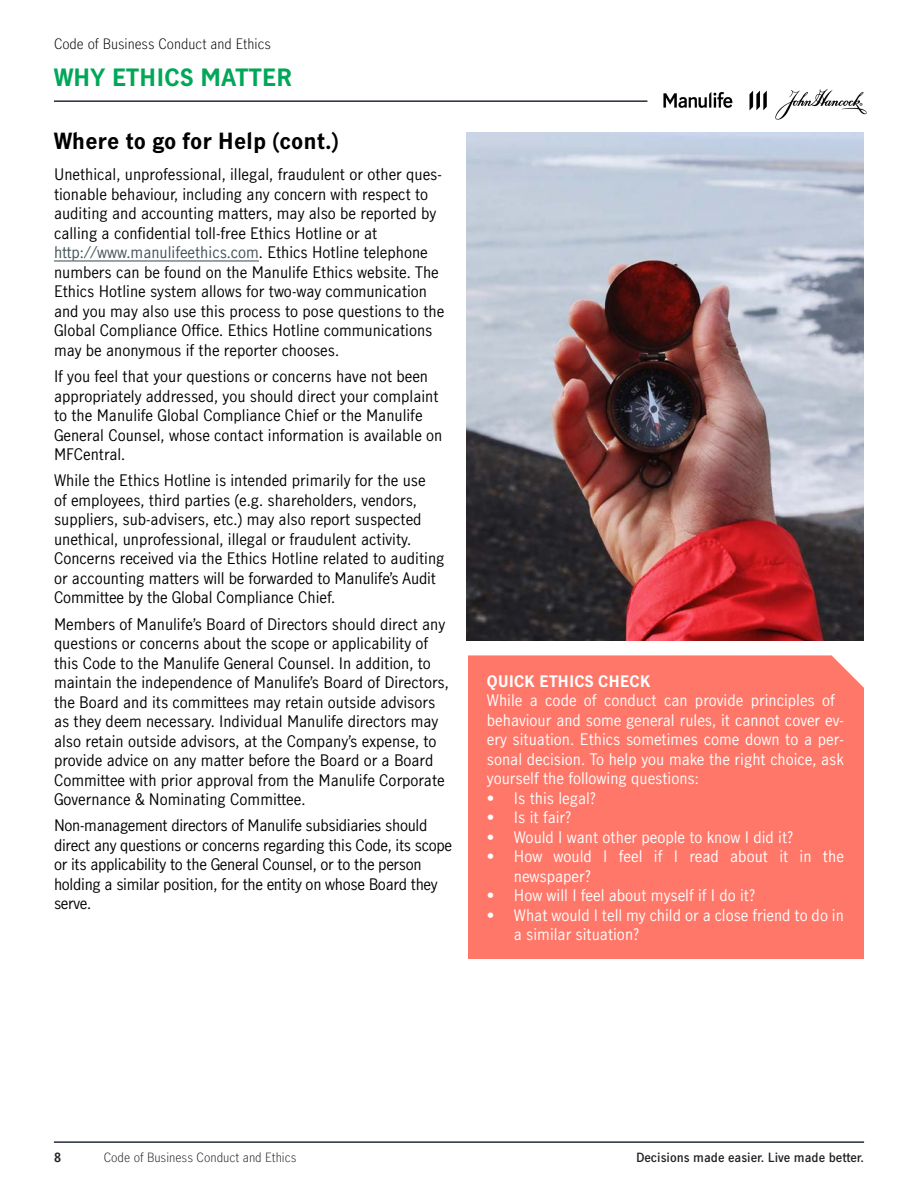
<style>
.page{position:relative;width:918px;height:1188px;background:#fff}
.page>*{position:absolute;margin:0;border:0;box-sizing:border-box;transform-origin:0 0}
.Title_Subheading{font:700 22.5px "Manulife JH Sans";color:#00a758}
.Topic_Header{font:700 21px "Manulife JH Sans";color:#000}
.Body_of_text{font:15px/19.5px "Manulife JH Sans";color:#000}
.Body_of_text-2{font:15px/19.5px "Manulife JH Sans";color:#fff}
.Body_of_text-3{font:15px/19.5px "Manulife JH Sans";letter-spacing:-.02em;color:#000}
.Body_of_text-4{font:700 15px "Manulife JH Sans";color:#fff}
.t1{font:300 13.5px "Manulife JH Sans";color:#000}
.t2{font:700 condensed 13.5px "Frutiger LT";color:#231f20}
.t3{font:600 12px "Manulife JH Sans";color:#231f20}
.t4{font:300 12px "Manulife JH Sans";color:#231f20}
.s1{color:#405053}
</style>
<div class="page">
<hr style="left:54px;top:100px;width:593px;height:2px;background:#242b3e">
<hr style="left:54px;top:1141px;width:810px;height:2px;background:#242b3e">
<img style="left:663px;top:89px;width:204px;height:31px">
<div style="left:468px;top:655px;width:396px;height:304px;background:#ff7769"></div>
<hr style="left:54px;top:260px;width:205px;height:1px;background:#405053">
<img style="left:466px;top:132px;width:397px;height:509px">
<p class="t1" style="left:54px;top:34px;width:218px">Code of Business Conduct and Ethics</p>
<p class="Title_Subheading" style="left:54px;top:61px;width:240px">WHY ETHICS MATTER</p>
<p class="Topic_Header" style="left:54px;top:126px;width:286px">Where to go for Help (cont.)</p>
<p class="Body_of_text" style="left:54px;top:164px;width:392px">Unethical, unprofessional, illegal, fraudulent or other ques&shy;tionable behaviour, including any concern with respect to auditing and accounting matters, may also be reported by calling a confidential toll-free Ethics Hotline or at <span class="s1">http://www.manulifeethics.com</span>. Ethics Hotline telephone numbers can be found on the Manulife Ethics website. The Ethics Hotline system allows for two-way communication and you may also use this process to pose questions to the Global Compliance Office. Ethics Hotline communications may be anonymous if the reporter chooses.</p>
<p class="Body_of_text" style="left:54px;top:366px;width:390px">If you feel that your questions or concerns have not been appropriately addressed, you should direct your complaint to the Manulife Global Compliance Chief or the Manulife General Counsel, whose contact information is available on MFCentral.</p>
<p class="Body_of_text" style="left:54px;top:470px;width:392px">While the Ethics Hotline is intended primarily for the use<br>of employees, third parties (e.g. shareholders, vendors, suppliers, sub-advisers, etc.) may also report suspected unethical, unprofessional, illegal or fraudulent activity.<br>Concerns received via the Ethics Hotline related to auditing or accounting matters will be forwarded to Manulife’s Audit Committee by the Global Compliance Chief.</p>
<p class="Body_of_text" style="left:54px;top:613px;width:396px">Members of Manulife’s Board of Directors should direct any questions or concerns about the scope or applicability of this Code to the Manulife General Counsel. In addition, to maintain the independence of Manulife’s Board of Directors, the Board and its committees may retain outside advisors as they deem necessary. Individual Manulife directors may also retain outside advisors, at the Company’s expense, to provide advice on any matter before the Board or a Board Committee with prior approval from the Manulife Corporate Governance &amp; Nominating Committee.</p>
<p class="Body_of_text-3" style="left:54px;top:815px;width:400px">Non-management directors of Manulife subsidiaries should direct any questions or concerns regarding this Code, its scope or its applicability to the General Counsel, or to the person holding a similar position, for the entity on whose Board they serve.</p>
<p class="Body_of_text-4" style="left:487px;top:670px;width:165px">QUICK ETHICS CHECK</p>
<p class="Body_of_text-2" style="left:487px;top:690px;width:358px">While a code of conduct can provide principles of behaviour and some general rules, it cannot cover ev&shy;ery situation. Ethics sometimes come down to a per&shy;sonal decision. To help you make the right choice, ask yourself the following questions:</p>
<p class="Body_of_text-2" style="left:487px;top:787px;width:111px">• Is this legal?</p>
<p class="Body_of_text-2" style="left:487px;top:807px;width:86px">• Is it fair?</p>
<p class="Body_of_text-2" style="left:487px;top:826px;width:308px">• Would I want other people to know I did it?</p>
<p class="Body_of_text-2" style="left:514px;top:846px;width:332px;text-indent:-27px">• How would I feel if I read about it in the newspaper?</p>
<p class="Body_of_text-2" style="left:487px;top:885px;width:270px">• How will I feel about myself if I do it?</p>
<p class="Body_of_text-2" style="left:514px;top:904px;width:332px;text-indent:-27px">• What would I tell my child or a close friend to do in a similar situation?</p>
<p class="t2" style="left:54px;top:1149px;width:9px">8</p>
<p class="t4" style="left:104px;top:1149px;width:194px">Code of Business Conduct and Ethics</p>
<p class="t3" style="left:636px;top:1149px;width:230px">Decisions made easier. Live made better.</p>
</div>
